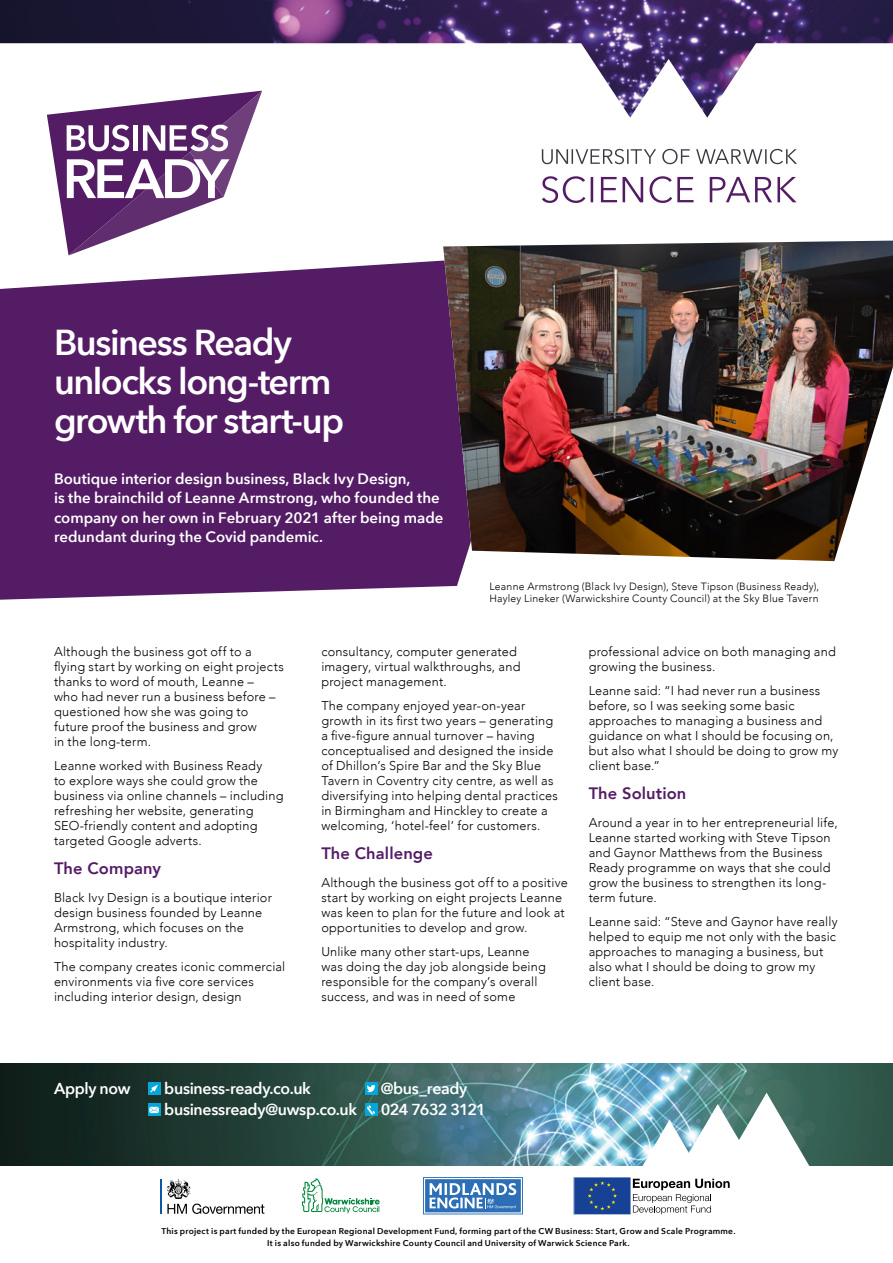
<style>
.page{position:relative;width:893px;height:1263px;background:#fff}
.page>*{position:absolute;margin:0;border:0;box-sizing:border-box;transform-origin:0 0}
.t1{font:600 36px/39px "Avenir Next";letter-spacing:-.04em;color:#fff}
.t2{font:800 16.5px "Avenir";letter-spacing:.005em;color:#541c65}
.t3{font:600 15.9px/21.3px "Avenir Next";letter-spacing:-.02em;color:#fff}
.t4{font:600 15.9px "Avenir Next";letter-spacing:-.05em;color:#fff}
.t5{font:600 15px/19.5px "Avenir Next";color:#fff}
.t6{font:300 12.75px/15px "Avenir";letter-spacing:.015em;color:#000}
.t7{font:300 10.5px/12px "Avenir";letter-spacing:.025em;color:#000}
.t8{font:600 8.4px/11.9px "Avenir Next";letter-spacing:.03em;color:#000;text-align:center}
</style>
<div class="page">
<img style="left:0;top:1064px;width:893px;height:101px">
<div style="left:148px;top:1082px;width:12px;height:13px;background:#00a7d8"></div>
<svg style="left:148px;top:1104px;width:12px;height:12px"></svg>
<div style="left:365px;top:1082px;width:12px;height:13px;background:#00a7d8"></div>
<svg style="left:367px;top:1085px;width:9px;height:7px"></svg>
<svg style="left:149px;top:1107px;width:10px;height:6px"></svg>
<div style="left:365px;top:1104px;width:12px;height:12px;background:#00a7d8"></div>
<svg style="left:367px;top:1105px;width:8px;height:10px"></svg>
<svg style="left:150px;top:1085px;width:8px;height:7px"></svg>
<img style="left:0;top:0;width:893px;height:43px">
<svg style="left:0;top:43px;width:893px;height:198px"></svg>
<svg style="left:542px;top:149px;width:255px;height:15px"></svg>
<svg style="left:542px;top:176px;width:255px;height:27px"></svg>
<svg style="left:47px;top:91px;width:215px;height:162px"></svg>
<svg style="left:0;top:253px;width:465px;height:347px;background:#622f72"></svg>
<img style="left:443px;top:241px;width:450px;height:320px">
<svg style="left:573px;top:1093px;width:270px;height:122px"></svg>
<svg style="left:423px;top:1177px;width:100px;height:37px"></svg>
<svg style="left:302px;top:1178px;width:78px;height:35px"></svg>
<hr style="left:161px;top:1179px;width:1px;height:35px;background:#0d58a5">
<svg style="left:167px;top:1179px;width:97px;height:35px"></svg>
<h1 class="t1" style="left:54px;top:322px;width:292px">Business Ready unlocks long-term growth for start-up</h1>
<p class="t5" style="left:54px;top:468px;width:391px">Boutique interior design business, Black Ivy Design,<br>is the brainchild of Leanne Armstrong, who founded the company on her own in February 2021 after being made redundant during the Covid pandemic.</p>
<p class="t7" style="left:489px;top:580px;width:331px">Leanne Armstrong (Black Ivy Design), Steve Tipson (Business Ready),<br>Hayley Lineker (Warwickshire County Council) at the Sky Blue Tavern</p>
<p class="t6" style="left:54px;top:644px;width:231px">Although the business got off to a flying start by working on eight projects thanks to word of mouth, Leanne –<br>who had never run a business before – questioned how she was going to future proof the business and grow<br>in the long-term.</p>
<p class="t6" style="left:54px;top:758px;width:231px">Leanne worked with Business Ready<br>to explore ways she could grow the business via online channels – including refreshing her website, generating SEO-friendly content and adopting targeted Google adverts.</p>
<p class="t2" style="left:54px;top:856px;width:109px">The Company</p>
<p class="t6" style="left:54px;top:890px;width:219px">Black Ivy Design is a boutique interior design business founded by Leanne<br>Armstrong, which focuses on the hospitality industry.</p>
<p class="t6" style="left:54px;top:959px;width:233px">The company creates iconic commercial environments via five core services including interior design, design</p>
<p class="t6" style="left:321px;top:644px;width:201px">consultancy, computer generated imagery, virtual walkthroughs, and project management.</p>
<p class="t6" style="left:321px;top:698px;width:238px">The company enjoyed year-on-year growth in its first two years – generating a five-figure annual turnover – having conceptualised and designed the inside of Dhillon’s Spire Bar and the Sky Blue Tavern in Coventry city centre, as well as diversifying into helping dental practices in Birmingham and Hinckley to create a welcoming, ‘hotel-feel’ for customers.</p>
<p class="t2" style="left:321px;top:841px;width:113px">The Challenge</p>
<p class="t6" style="left:321px;top:875px;width:248px">Although the business got off to a positive start by working on eight projects Leanne was keen to plan for the future and look at opportunities to develop and grow.</p>
<p class="t6" style="left:321px;top:944px;width:226px">Unlike many other start-ups, Leanne was doing the day job alongside being responsible for the company’s overall success, and was in need of some</p>
<p class="t6" style="left:589px;top:644px;width:249px">professional advice on both managing and growing the business.</p>
<p class="t6" style="left:589px;top:683px;width:251px">Leanne said: “I had never run a business before, so I was seeking some basic approaches to managing a business and guidance on what I should be focusing on, but also what I should be doing to grow my client base.”</p>
<p class="t2" style="left:589px;top:781px;width:99px">The Solution</p>
<p class="t6" style="left:589px;top:815px;width:251px">Around a year in to her entrepreneurial life, Leanne started working with Steve Tipson and Gaynor Matthews from the Business Ready programme on ways that she could grow the business to strengthen its long&shy;term future.</p>
<p class="t6" style="left:589px;top:914px;width:250px">Leanne said: “Steve and Gaynor have really helped to equip me not only with the basic approaches to managing a business, but also what I should be doing to grow my client base.</p>
<p class="t3" style="left:54px;top:1077px;width:78px">Apply now</p>
<p class="t3" style="left:164px;top:1077px;width:194px">business-ready.co.uk businessready@uwsp.co.uk</p>
<p class="t3" style="left:381px;top:1077px;width:88px">@bus_ready</p>
<p class="t4" style="left:381px;top:1096px;width:107px">024 7632 3121</p>
<p class="t8" style="left:161px;top:1225px;width:576px">This project is part funded by the European Regional Development Fund, forming part of the CW Business: Start, Grow and Scale Programme.<br>It is also funded by Warwickshire County Council and University of Warwick Science Park.</p>
</div>
